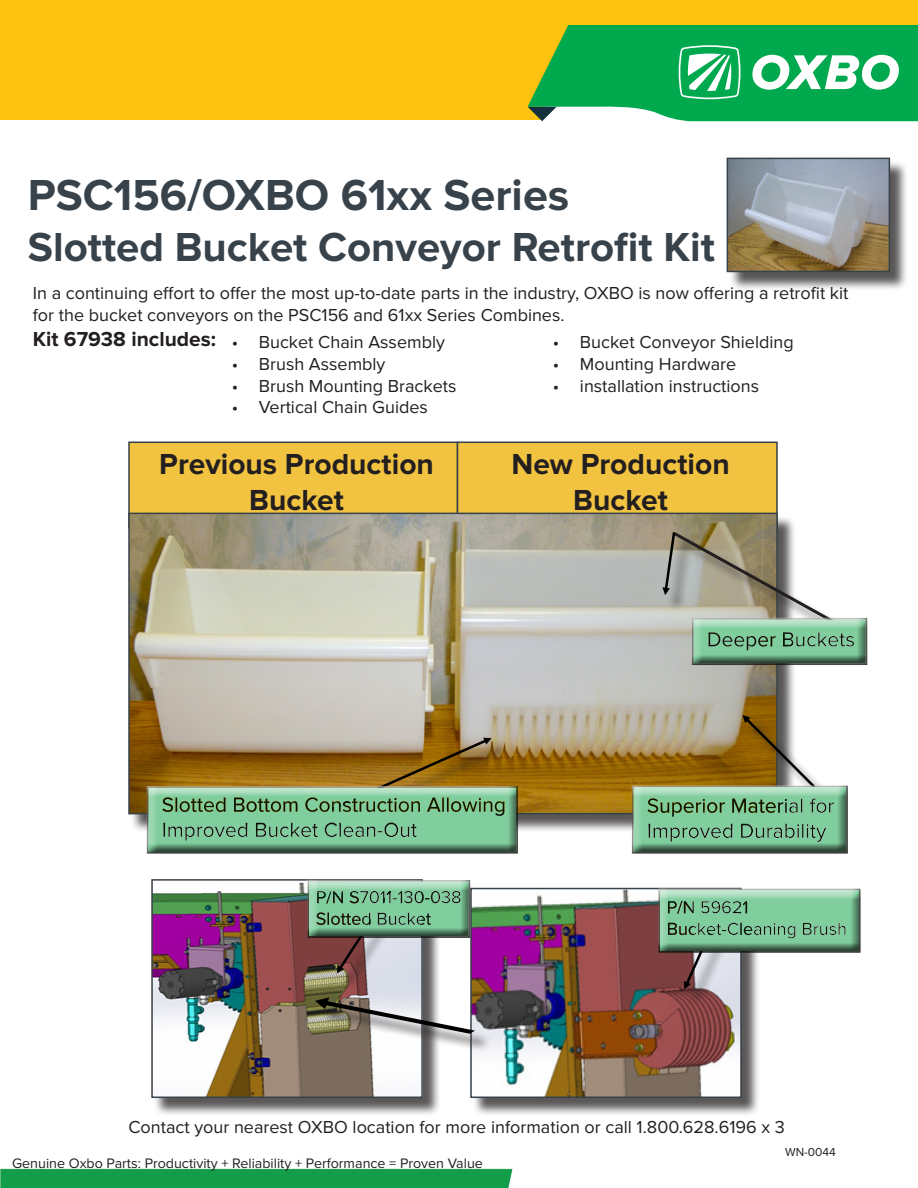
<style>
.page{position:relative;width:918px;height:1188px;background:#fff}
.page>*{position:absolute;margin:0;border:0;box-sizing:border-box;transform-origin:0 0}
.t1{font:700 45px "Proxima Nova";color:#37424a}
.t2{font:700 42px "Proxima Nova";color:#37424a}
.t3{font:700 30px/36px "Proxima Nova";color:#231f20;text-align:center}
.t4{font:30px/36px "Proxima Nova";color:#231f20;text-align:center}
.t5{font:700 21px "Proxima Nova";color:#231f20}
.t6{font:18px/21.6px "Proxima Nova";color:#231f20}
.t7{font:14.25px "Proxima Nova";color:#231f20}
.t8{font:12px "Proxima Nova";color:#231f20}
</style>
<div class="page">
<div style="left:494px;top:0;width:424px;height:99px;background:#fec210"></div>
<div style="left:0;top:0;width:542px;height:120px;background:#fec210"></div>
<svg style="left:528px;top:26px;width:390px;height:95px;background:#32b565"></svg>
<img style="left:0;top:1168px;width:482px;height:20px">
<svg style="left:482px;top:887px;width:260px;height:301px"></svg>
<div style="left:154px;top:881px;width:287px;height:236px;background:#231f20;opacity:.75"></div>
<img style="left:154px;top:882px;width:154px;height:213px">
<div style="left:151px;top:879px;width:272px;height:219px;border:2px solid #37424a"></div>
<div style="left:472px;top:890px;width:288px;height:227px;background:#231f20;opacity:.75"></div>
<img style="left:480px;top:891px;width:259px;height:204px">
<div style="left:470px;top:888px;width:272px;height:210px;border:2px solid #37424a"></div>
<div style="left:687px;top:934px;width:42px;height:73px;background:#231f20;opacity:.75"></div>
<svg style="left:658px;top:954px;width:102px;height:37px;background:#a39094"></svg>
<div style="left:658px;top:888px;width:209px;height:66px;background:#231f20;opacity:.75"></div>
<div style="left:307px;top:879px;width:174px;height:60px;background:#231f20;opacity:.75"></div>
<div style="left:129px;top:442px;width:329px;height:86px;background:#f2c340"></div>
<div style="left:128px;top:442px;width:330px;height:86px;border:2px solid #37424a"></div>
<div style="left:458px;top:442px;width:319px;height:86px;background:#f2c340"></div>
<div style="left:457px;top:442px;width:321px;height:86px;border:2px solid #37424a"></div>
<img style="left:131px;top:516px;width:644px;height:295px">
<svg style="left:662px;top:529px;width:171px;height:136px"></svg>
<div style="left:692px;top:618px;width:186px;height:48px;background:#231f20;opacity:.75"></div>
<svg style="left:632px;top:715px;width:189px;height:70px;background:#a58b59"></svg>
<div style="left:632px;top:785px;width:226px;height:69px;background:#231f20;opacity:.75"></div>
<svg style="left:147px;top:737px;width:371px;height:49px;background:#99722e"></svg>
<div style="left:145px;top:786px;width:384px;height:69px;background:#231f20;opacity:.75"></div>
<div style="left:319px;top:1000px;width:173px;height:52px;background:#231f20;opacity:.75"></div>
<svg style="left:308px;top:880px;width:172px;height:220px"></svg>
<div style="left:729px;top:160px;width:180px;height:131px;background:#231f20;opacity:.75"></div>
<img style="left:730px;top:161px;width:157px;height:108px">
<div style="left:727px;top:158px;width:163px;height:114px;border:2px solid #37424a"></div>
<p class="t1" style="left:28px;top:169px;width:543px">PSC156/OXBO 61xx Series</p>
<p class="t2" style="left:28px;top:222px;width:689px">Slotted Bucket Conveyor Retrofit Kit</p>
<p class="t6" style="left:33px;top:283px;width:817px">In a continuing effort to offer the most up-to-date parts in the industry, OXBO is now offering a retrofit kit for the bucket conveyors on the PSC156 and 61xx Series Combines.</p>
<p class="t5" style="left:33px;top:327px;width:185px">Kit 67938 includes:</p>
<p class="t6" style="left:232px;top:332px;width:215px">• Bucket Chain Assembly</p>
<p class="t6" style="left:232px;top:354px;width:155px">• Brush Assembly</p>
<p class="t6" style="left:232px;top:375px;width:226px">• Brush Mounting Brackets</p>
<p class="t6" style="left:232px;top:397px;width:198px">• Vertical Chain Guides</p>
<p class="t6" style="left:553px;top:332px;width:242px">• Bucket Conveyor Shielding</p>
<p class="t6" style="left:553px;top:354px;width:185px">• Mounting Hardware</p>
<p class="t6" style="left:553px;top:375px;width:208px">• installation instructions</p>
<p class="t4" style="left:162px;top:443px;width:265px">Previous Production<br>Bucket</p>
<p class="t3" style="left:159px;top:448px;width:276px">Previous Production<br>Bucket</p>
<p class="t3" style="left:512px;top:448px;width:220px">New Production<br>Bucket</p>
<p class="t6" style="left:128px;top:1116px;width:658px">Contact your nearest OXBO location for more information or call 1.800.628.6196 x 3</p>
<p class="t7" style="left:12px;top:1155px;width:472px">Genuine Oxbo Parts: Productivity + Reliability + Performance = Proven Value</p>
<p class="t8" style="left:785px;top:1146px;width:52px">WN-0044</p>
</div>
